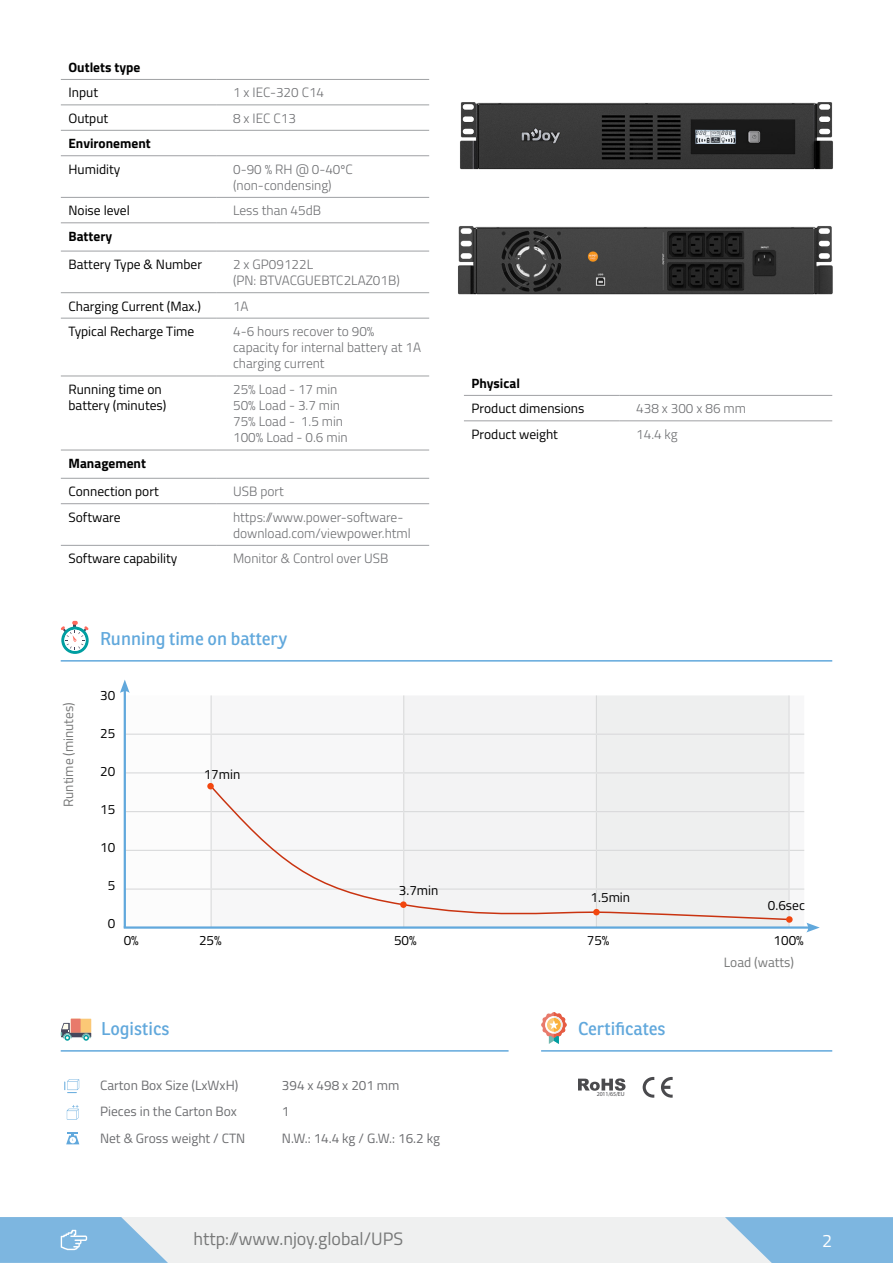
<style>
.page{position:relative;width:893px;height:1263px;background:#fff}
.page>*{position:absolute;margin:0;border:0;box-sizing:border-box;transform-origin:0 0}
.t1{font:18px "Ronnia";color:#61a8dc}
.t2{font:18px "Titillium";color:#777878}
.t3{font:18px "Titillium";color:#fff}
.t4{font:300 13.5px/16.2px "Titillium";color:#6d6e71}
.t5{font:13.5px/16.2px "Titillium";color:#000}
.t6{font:13.5px "Titillium";color:#6d6e71}
.t7{font:700 13.5px "Titillium";color:#000}
.t8{font:13.5px "Titillium";color:#777878}
.t9{font:6px "Myriad Pro";letter-spacing:-.025em;color:#4a4a4d}
</style>
<div class="page">
<div style="left:0;top:1217px;width:893px;height:46px;background:#eff0f0"></div>
<svg style="left:725px;top:1217px;width:168px;height:46px;background:#8dbee2"></svg>
<svg style="left:0;top:1217px;width:168px;height:46px;background:#8fbfe2"></svg>
<img style="left:460px;top:102px;width:373px;height:68px">
<img style="left:458px;top:226px;width:375px;height:69px">
<hr style="left:61px;top:660px;width:771px;height:2px;background:#61a8dc">
<hr style="left:211px;top:695px;width:1px;height:39px;background:#9fa1a4">
<hr style="left:403px;top:695px;width:1px;height:39px;background:#9fa1a4">
<hr style="left:211px;top:734px;width:193px;height:1px;background:#9fa1a4">
<hr style="left:211px;top:735px;width:1px;height:37px;background:#9fa1a4">
<hr style="left:403px;top:735px;width:1px;height:37px;background:#9fa1a4">
<hr style="left:211px;top:772px;width:193px;height:1px;background:#9fa1a4">
<hr style="left:211px;top:773px;width:1px;height:38px;background:#9fa1a4">
<hr style="left:403px;top:773px;width:1px;height:38px;background:#9fa1a4">
<hr style="left:211px;top:890px;width:1px;height:38px;background:#9fa1a4">
<hr style="left:403px;top:890px;width:1px;height:38px;background:#9fa1a4">
<svg style="left:211px;top:784px;width:193px;height:137px"></svg>
<div style="left:207px;top:783px;width:7px;height:6px;background:#f2470f;border-radius:50%"></div>
<div style="left:400px;top:901px;width:7px;height:7px;background:#f2470f;border-radius:50%"></div>
<svg style="left:120px;top:679px;width:91px;height:249px"></svg>
<hr style="left:124px;top:926px;width:686px;height:3px;background:#61a8dc">
<svg style="left:404px;top:695px;width:416px;height:237px"></svg>
<svg style="left:61px;top:621px;width:28px;height:33px"></svg>
<hr style="left:61px;top:222px;width:155px;height:1px;background:#9fa1a4">
<hr style="left:216px;top:222px;width:213px;height:1px;background:#9fa1a4">
<hr style="left:61px;top:503px;width:155px;height:1px;background:#9fa1a4">
<hr style="left:216px;top:503px;width:213px;height:1px;background:#9fa1a4">
<hr style="left:61px;top:545px;width:155px;height:1px;background:#9fa1a4">
<hr style="left:216px;top:545px;width:213px;height:1px;background:#9fa1a4">
<hr style="left:61px;top:79px;width:155px;height:1px;background:#9fa1a4">
<hr style="left:216px;top:79px;width:213px;height:1px;background:#9fa1a4">
<hr style="left:61px;top:251px;width:155px;height:1px;background:#9fa1a4">
<hr style="left:216px;top:251px;width:213px;height:1px;background:#9fa1a4">
<hr style="left:61px;top:292px;width:155px;height:1px;background:#9fa1a4">
<hr style="left:216px;top:292px;width:213px;height:1px;background:#9fa1a4">
<hr style="left:61px;top:318px;width:155px;height:1px;background:#9fa1a4">
<hr style="left:216px;top:318px;width:213px;height:1px;background:#9fa1a4">
<hr style="left:61px;top:376px;width:155px;height:1px;background:#9fa1a4">
<hr style="left:216px;top:376px;width:213px;height:1px;background:#9fa1a4">
<hr style="left:61px;top:478px;width:155px;height:1px;background:#9fa1a4">
<hr style="left:216px;top:478px;width:213px;height:1px;background:#9fa1a4">
<hr style="left:61px;top:450px;width:155px;height:1px;background:#9fa1a4">
<hr style="left:216px;top:450px;width:213px;height:1px;background:#9fa1a4">
<hr style="left:61px;top:104px;width:155px;height:1px;background:#9fa1a4">
<hr style="left:216px;top:104px;width:213px;height:1px;background:#9fa1a4">
<hr style="left:61px;top:130px;width:155px;height:1px;background:#9fa1a4">
<hr style="left:216px;top:130px;width:213px;height:1px;background:#9fa1a4">
<hr style="left:61px;top:155px;width:155px;height:1px;background:#9fa1a4">
<hr style="left:216px;top:155px;width:213px;height:1px;background:#9fa1a4">
<hr style="left:61px;top:197px;width:155px;height:1px;background:#9fa1a4">
<hr style="left:216px;top:197px;width:213px;height:1px;background:#9fa1a4">
<hr style="left:464px;top:395px;width:155px;height:1px;background:#9fa1a4">
<hr style="left:619px;top:395px;width:213px;height:1px;background:#9fa1a4">
<hr style="left:464px;top:420px;width:155px;height:1px;background:#9fa1a4">
<hr style="left:619px;top:420px;width:213px;height:1px;background:#9fa1a4">
<svg style="left:67px;top:1105px;width:12px;height:14px"></svg>
<svg style="left:66px;top:1132px;width:13px;height:12px"></svg>
<svg style="left:64px;top:1079px;width:15px;height:14px"></svg>
<hr style="left:61px;top:1050px;width:448px;height:2px;background:#61a8dc">
<hr style="left:541px;top:1050px;width:291px;height:2px;background:#61a8dc">
<div style="left:71px;top:1019px;width:20px;height:14px;background:#fbc876"></div>
<div style="left:71px;top:1019px;width:10px;height:14px;background:#e87a6b"></div>
<svg style="left:61px;top:1023px;width:30px;height:18px"></svg>
<svg style="left:541px;top:1012px;width:26px;height:32px"></svg>
<svg style="left:643px;top:1077px;width:11px;height:21px"></svg>
<svg style="left:661px;top:1077px;width:12px;height:21px"></svg>
<svg style="left:578px;top:1078px;width:47px;height:13px"></svg>
<p class="t7" style="left:68px;top:57px;width:73px">Outlets type</p>
<p class="t5" style="left:68px;top:84px;width:31px">Input</p>
<p class="t4" style="left:233px;top:84px;width:93px">1 x IEC-320 C14</p>
<p class="t5" style="left:68px;top:109px;width:41px">Output</p>
<p class="t4" style="left:233px;top:109px;width:64px">8 x IEC C13</p>
<p class="t7" style="left:68px;top:133px;width:84px">Environement</p>
<p class="t5" style="left:68px;top:160px;width:53px">Humidity</p>
<p class="t4" style="left:233px;top:160px;width:121px">0-90 % RH @ 0-40ºC (non-condensing)</p>
<p class="t5" style="left:68px;top:202px;width:63px">Noise level</p>
<p class="t4" style="left:233px;top:202px;width:89px">Less than 45dB</p>
<p class="t7" style="left:68px;top:226px;width:45px">Battery</p>
<p class="t5" style="left:68px;top:255px;width:135px">Battery Type &amp; Number</p>
<p class="t4" style="left:233px;top:255px;width:168px">2 x GP09122L<br>(PN: BTVACGUEBTC2LAZ01B)</p>
<p class="t5" style="left:68px;top:297px;width:134px">Charging Current (Max.)</p>
<p class="t4" style="left:233px;top:297px;width:17px">1A</p>
<p class="t5" style="left:68px;top:322px;width:127px">Typical Recharge Time</p>
<p class="t4" style="left:233px;top:322px;width:189px">4-6 hours recover to 90% capacity for internal battery at 1A charging current</p>
<p class="t5" style="left:68px;top:380px;width:99px">Running time on battery (minutes)</p>
<p class="t4" style="left:233px;top:380px;width:116px">25% Load - 17 min<br>50% Load - 3.7 min<br>75% Load - 1.5 min<br>100% Load - 0.6 min</p>
<p class="t7" style="left:68px;top:453px;width:79px">Management</p>
<p class="t5" style="left:68px;top:483px;width:92px">Connection port</p>
<p class="t4" style="left:233px;top:483px;width:52px">USB port</p>
<p class="t5" style="left:68px;top:508px;width:53px">Software</p>
<p class="t4" style="left:233px;top:508px;width:179px">https://www.power-software&shy;download.com/viewpower.html</p>
<p class="t5" style="left:68px;top:550px;width:110px">Software capability</p>
<p class="t4" style="left:233px;top:550px;width:157px">Monitor &amp; Control over USB</p>
<p class="t8" style="left:58px;top:807px;width:106px;rotate:-90deg">Runtime (minutes)</p>
<h1 class="t1" style="left:100px;top:627px;width:189px">Running time on battery</h1>
<p class="t5" style="left:100px;top:686px;width:17px">30</p>
<p class="t5" style="left:100px;top:724px;width:17px">25</p>
<p class="t5" style="left:100px;top:762px;width:17px">20</p>
<p class="t5" style="left:100px;top:800px;width:17px">15</p>
<p class="t5" style="left:100px;top:838px;width:17px">10</p>
<p class="t5" style="left:108px;top:876px;width:9px">5</p>
<p class="t5" style="left:108px;top:914px;width:9px">0</p>
<p class="t5" style="left:204px;top:766px;width:38px">17min</p>
<p class="t5" style="left:399px;top:882px;width:41px">3.7min</p>
<p class="t7" style="left:472px;top:373px;width:50px">Physical</p>
<p class="t5" style="left:472px;top:400px;width:114px">Product dimensions</p>
<p class="t4" style="left:636px;top:400px;width:111px">438 x 300 x 86 mm</p>
<p class="t5" style="left:472px;top:425px;width:88px">Product weight</p>
<p class="t4" style="left:636px;top:425px;width:43px">14.4 kg</p>
<p class="t5" style="left:591px;top:889px;width:41px">1.5min</p>
<p class="t5" style="left:768px;top:897px;width:39px">0.6sec</p>
<p class="t5" style="left:124px;top:931px;width:17px">0%</p>
<p class="t5" style="left:199px;top:931px;width:24px">25%</p>
<p class="t5" style="left:394px;top:931px;width:24px">50%</p>
<p class="t5" style="left:587px;top:931px;width:24px">75%</p>
<p class="t5" style="left:774px;top:931px;width:32px">100%</p>
<p class="t8" style="left:724px;top:952px;width:72px">Load (watts)</p>
<h1 class="t1" style="left:101px;top:1017px;width:70px">Logistics</h1>
<h1 class="t1" style="left:578px;top:1017px;width:89px">Certificates</h1>
<p class="t6" style="left:100px;top:1075px;width:140px">Carton Box Size (LxWxH)</p>
<p class="t6" style="left:282px;top:1075px;width:119px">394 x 498 x 201 mm</p>
<p class="t9" style="left:597px;top:1090px;width:29px">2011/65/EU</p>
<p class="t6" style="left:100px;top:1102px;width:138px">Pieces in the Carton Box</p>
<p class="t6" style="left:282px;top:1102px;width:9px">1</p>
<p class="t6" style="left:100px;top:1128px;width:147px">Net &amp; Gross weight / CTN</p>
<p class="t6" style="left:282px;top:1128px;width:160px">N.W.: 14.4 kg / G.W.: 16.2 kg</p>
<h1 class="t2" style="left:193px;top:1225px;width:211px">http://www.njoy.global/UPS</h1>
<h1 class="t3" style="left:822px;top:1227px;width:12px">2</h1>
</div>
